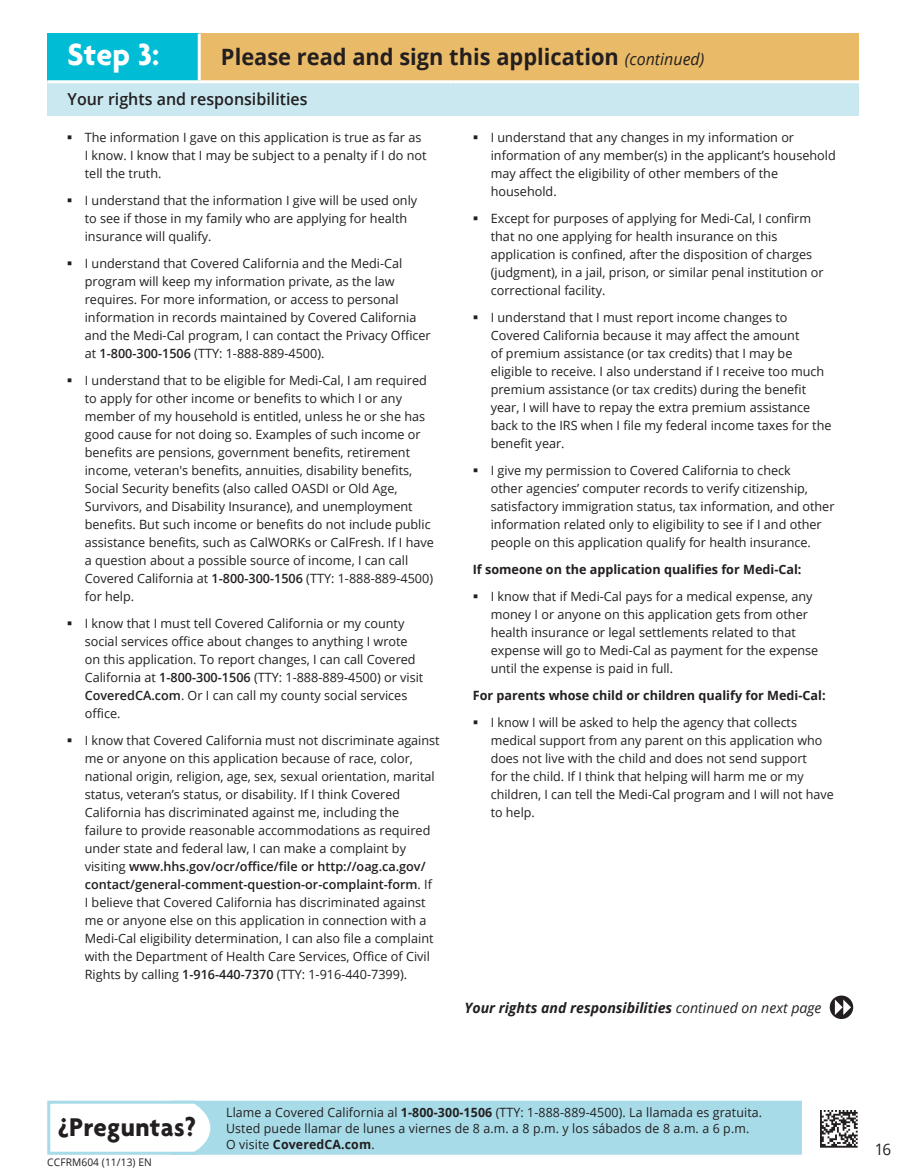
<style>
.page{position:relative;width:905px;height:1175px;background:#fff}
.page>*{position:absolute;margin:0;border:0;box-sizing:border-box;transform-origin:0 0}
.t1{font:700 33px "Agenda";color:#fff}
.t2{font:700 27.75px "Agenda";letter-spacing:.015em;color:#231f20}
.t3{font:700 22.5px "Open Sans";color:#231f20}
.t4{font:600 16.5px "Open Sans";color:#231f20}
.t5{font:15.75px "Open Sans";color:#231f20}
.t6{font:italic 700 14.25px "Open Sans";color:#231f20}
.t7{font:12.75px/18px "Open Sans";color:#231f20}
.t8{font:700 12.75px "Open Sans";color:#231f20}
.t9{font:10.5px "Open Sans";letter-spacing:.01em;color:#231f20}
.s1{font-weight:400;font-style:italic;font-size:16.5px}
.s2{font-weight:600}
.s3{font-weight:400}
.s4{font-weight:700}
</style>
<div class="page">
<div style="left:171px;top:1100px;width:631px;height:54px;background:#a7dbe8;border:3px solid #a7dbe8"></div>
<svg style="left:47px;top:1100px;width:168px;height:55px"></svg>
<div style="left:47px;top:34px;width:152px;height:48px;background:#00bdd5"></div>
<div style="left:199px;top:34px;width:660px;height:48px;background:#e9ba68"></div>
<div style="left:47px;top:82px;width:812px;height:33px;background:#cae8f0"></div>
<hr style="left:198px;top:34px;width:3px;height:46px;background:#fff">
<hr style="left:47px;top:80px;width:152px;height:3px;background:#fff">
<hr style="left:199px;top:80px;width:254px;height:3px;background:#fff">
<hr style="left:453px;top:80px;width:406px;height:3px;background:#fff">
<svg style="left:829px;top:995px;width:24px;height:24px"></svg>
<svg style="left:834px;top:999px;width:17px;height:16px"></svg>
<img style="left:821px;top:1110px;width:36px;height:37px">
<h1 class="t1" style="left:68px;top:34px;width:93px">Step 3:</h1>
<h3 class="t3" style="left:221px;top:41px;width:485px">Please read and sign this application <span class="s1">(continued)</span></h3>
<p class="t4" style="left:68px;top:88px;width:241px">Your rights and responsibilities</p>
<p class="t7" style="left:85px;top:128px;width:343px">The information I gave on this application is true as far as<br>I know. I know that I may be subject to a penalty if I do not tell the truth.</p>
<p class="t7" style="left:85px;top:191px;width:334px">I understand that the information I give will be used only to see if those in my family who are applying for health insurance will qualify.</p>
<p class="t7" style="left:85px;top:254px;width:347px">I understand that Covered California and the Medi-Cal program will keep my information private, as the law requires. For more information, or access to personal information in records maintained by Covered California and the Medi-Cal program, I can contact the Privacy Officer at <span class="s2">1-800-300-1506</span> (TTY: 1-888-889-4500).</p>
<p class="t7" style="left:85px;top:371px;width:350px">I understand that to be eligible for Medi-Cal, I am required to apply for other income or benefits to which I or any member of my household is entitled, unless he or she has good cause for not doing so. Examples of such income or benefits are pensions, government benefits, retirement income, veteran's benefits, annuities, disability benefits, Social Security benefits (also called OASDI or Old Age, Survivors, and Disability Insurance), and unemployment benefits. But such income or benefits do not include public assistance benefits, such as CalWORKs or CalFresh. If I have a question about a possible source of income, I can call Covered California at <span class="s2">1-800-300-1506</span> (TTY: 1-888-889-4500) for help.</p>
<p class="t7" style="left:85px;top:614px;width:340px">I know that I must tell Covered California or my county social services office about changes to anything I wrote on this application. To report changes, I can call Covered California at <span class="s2">1-800-300-1506</span> (TTY: 1-888-889-4500) or visit <span class="s2">CoveredCA.com</span>. Or I can call my county social services office.</p>
<p class="t7" style="left:85px;top:731px;width:356px">I know that Covered California must not discriminate against me or anyone on this application because of race, color, national origin, religion, age, sex, sexual orientation, marital status, veteran’s status, or disability. If I think Covered California has discriminated against me, including the failure to provide reasonable accommodations as required under state and federal law, I can make a complaint by visiting <span class="s2">www.hhs.gov/ocr/office/file or http://oag.ca.gov/ contact/general-comment-question-or-complaint-form</span>. If<br>I believe that Covered California has discriminated against me or anyone else on this application in connection with a Medi-Cal eligibility determination, I can also file a complaint with the Department of Health Care Services, Office of Civil Rights by calling <span class="s2">1-916-440-7370</span> (TTY: 1-916-440-7399).</p>
<p class="t7" style="left:490px;top:128px;width:346px">I understand that any changes in my information or information of any member(s) in the applicant’s household may affect the eligibility of other members of the household.</p>
<p class="t7" style="left:490px;top:209px;width:334px">Except for purposes of applying for Medi-Cal, I confirm that no one applying for health insurance on this application is confined, after the disposition of charges (judgment), in a jail, prison, or similar penal institution or correctional facility.</p>
<p class="t7" style="left:490px;top:308px;width:342px">I understand that I must report income changes to Covered California because it may affect the amount<br>of premium assistance (or tax credits) that I may be eligible to receive. I also understand if I receive too much premium assistance (or tax credits) during the benefit year, I will have to repay the extra premium assistance back to the IRS when I file my federal income taxes for the benefit year.</p>
<p class="t7" style="left:490px;top:461px;width:345px">I give my permission to Covered California to check<br>other agencies’ computer records to verify citizenship, satisfactory immigration status, tax information, and other information related only to eligibility to see if I and other people on this application qualify for health insurance.</p>
<p class="t8" style="left:472px;top:560px;width:330px">If someone on the application qualifies for Medi-Cal:</p>
<p class="t7" style="left:490px;top:587px;width:329px">I know that if Medi-Cal pays for a medical expense, any money I or anyone on this application gets from other health insurance or legal settlements related to that expense will go to Medi-Cal as payment for the expense until the expense is paid in full.</p>
<p class="t8" style="left:472px;top:686px;width:354px">For parents whose child or children qualify for Medi-Cal:</p>
<p class="t7" style="left:490px;top:713px;width:344px">I know I will be asked to help the agency that collects medical support from any parent on this application who does not live with the child and does not send support<br>for the child. If I think that helping will harm me or my children, I can tell the Medi-Cal program and I will not have to help.</p>
<p class="t6" style="left:464px;top:997px;width:358px">Your rights and responsibilities <span class="s3">continued on next page</span></p>
<h2 class="t2" style="left:58px;top:1110px;width:140px">¿Preguntas?</h2>
<p class="t7" style="left:226px;top:1104px;width:537px;line-height:15.8px">Llame a Covered California al <span class="s4">1-800-300-1506</span> (TTY: 1-888-889-4500). La llamada es gratuita.<br>Usted puede llamar de lunes a viernes de 8 a.m. a 8 p.m. y los sábados de 8 a.m. a 6 p.m.<br>O visite <span class="s4">CoveredCA.com</span>.</p>
<p class="t9" style="left:47px;top:1154px;width:106px">CCFRM604 (11/13) EN</p>
<p class="t5" style="left:874px;top:1138px;width:18px">16</p>
</div>
